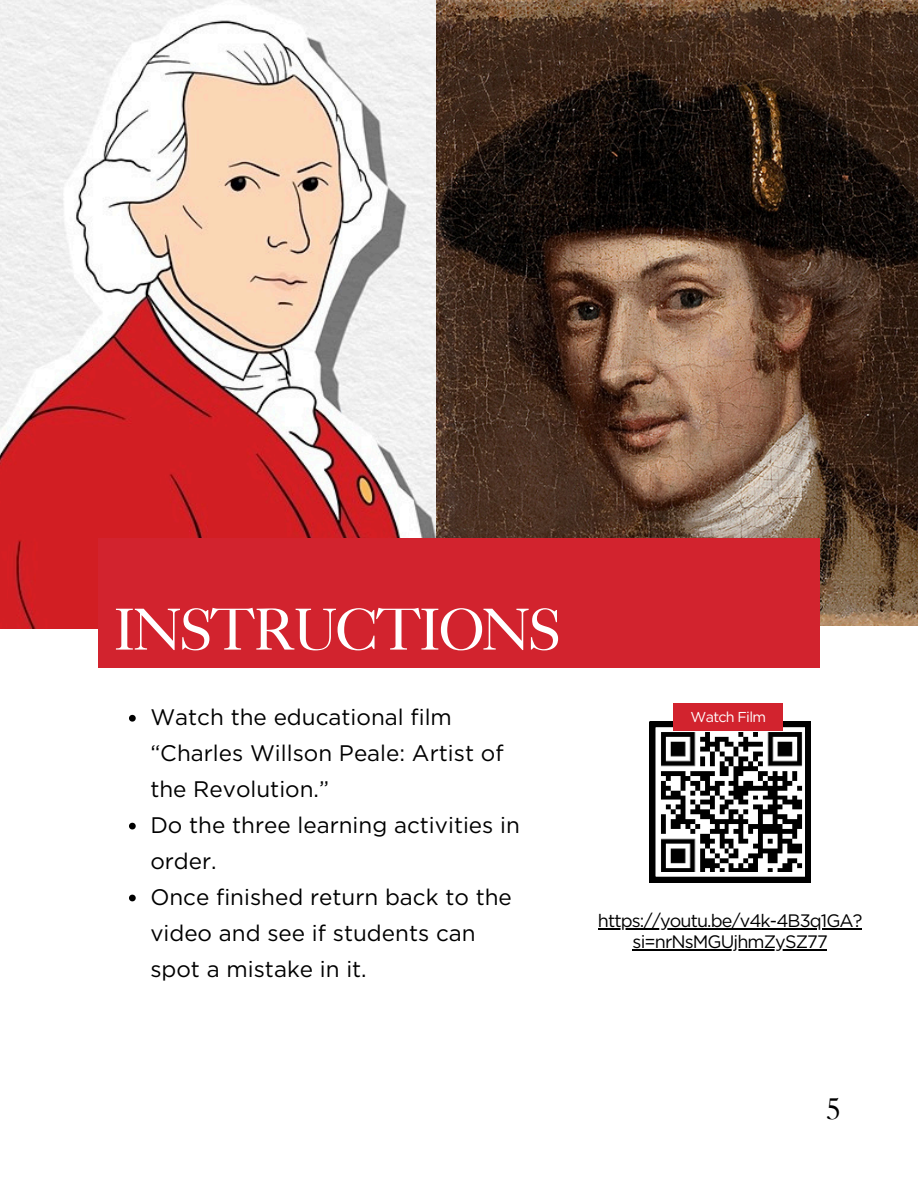
<style>
.page{position:relative;width:918px;height:1188px;background:#fff}
.page>*{position:absolute;margin:0;border:0;box-sizing:border-box;transform-origin:0 0}
.t1{font:59.25px "Caslon 540 LT Std";letter-spacing:-.05em;color:#fff}
.t2{font:30px "Caslon 540 LT Std";color:#000}
.t3{font:22.5px/36px "Gotham";color:#000}
.t4{font:18px "Gotham";letter-spacing:-.05em;color:#000}
.t5{font:14.4px "Gotham";letter-spacing:-.05em;color:#fff}
</style>
<div class="page">
<img style="left:0;top:0;width:437px;height:629px">
<img style="left:437px;top:0;width:481px;height:626px">
<div style="left:98px;top:538px;width:721px;height:130px;background:#d2232e"></div>
<svg style="left:129px;top:715px;width:7px;height:7px"></svg>
<svg style="left:129px;top:823px;width:7px;height:6px"></svg>
<svg style="left:129px;top:895px;width:7px;height:6px"></svg>
<hr style="left:598px;top:928px;width:264px;height:1px;background:#000">
<hr style="left:633px;top:949px;width:194px;height:1px;background:#000">
<svg style="left:650px;top:722px;width:161px;height:160px"></svg>
<div style="left:673px;top:704px;width:110px;height:27px;background:#d2232e"></div>
<img style="left:660px;top:732px;width:144px;height:140px">
<p class="t1" style="left:113px;top:608px;width:450px">INSTRUCTIONS</p>
<p class="t3" style="left:150px;top:699px;width:355px">Watch the educational film “Charles Willson Peale: Artist of the Revolution.”</p>
<h1 class="t3" style="left:150px;top:807px;width:371px">Do the three learning activities in order.</h1>
<p class="t3" style="left:150px;top:879px;width:363px">Once finished return back to the video and see if students can spot a mistake in it.</p>
<p class="t5" style="left:691px;top:708px;width:77px">Watch Film</p>
<p class="t4" style="left:598px;top:910px;width:266px">https://youtu.be/v4k-4B3q1GA?</p>
<p class="t4" style="left:633px;top:931px;width:197px">si=nrNsMGUjhmZySZ77</p>
<h2 class="t2" style="left:826px;top:1098px;width:16px">5</h2>
</div>
